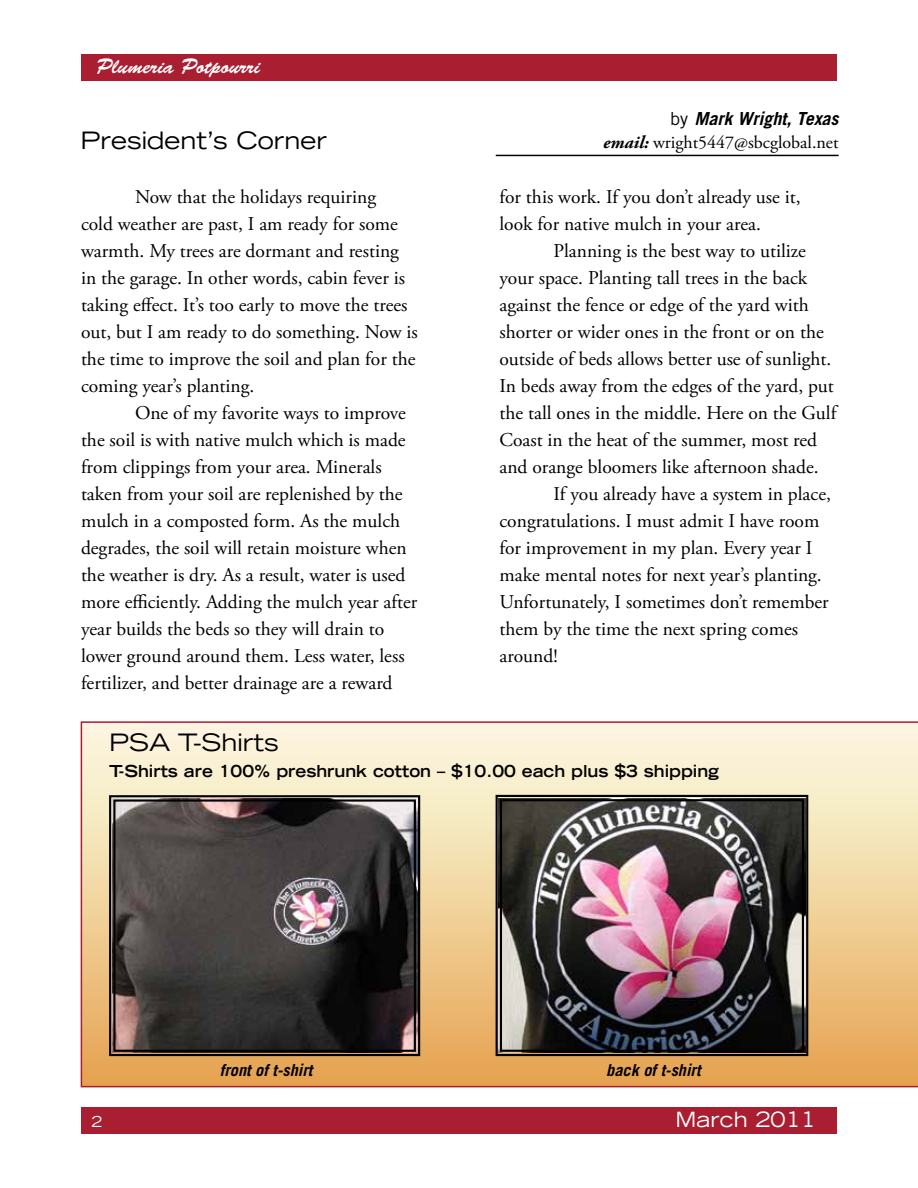
<style>
.page{position:relative;width:918px;height:1188px;background:#fff}
.page>*{position:absolute;margin:0;border:0;box-sizing:border-box;transform-origin:0 0}
.t1{font:expanded 24px "Trade Gothic LT Std";color:#000}
.t2{font:21px "Brush Script Std";color:#fff}
.t3{font:expanded 21px "Trade Gothic LT Std";color:#fff}
.t4{font:19.5px/27px "Adobe Garamond Pro";color:#000}
.t5{font:18px "Adobe Garamond Pro";color:#000}
.t6{font:italic 700 18px "Trade Gothic LT Std";color:#000}
.t7{font:700 expanded 16.5px "Trade Gothic LT Std";color:#000}
.t8{font:italic 700 16.5px "Trade Gothic LT Std";color:#000}
.t9{font:expanded 15px "Trade Gothic LT Std";color:#fff}
.s1{font-weight:400;font-style:normal}
.s2{font-weight:700;font-style:italic}
</style>
<div class="page">
<div style="left:81px;top:54px;width:756px;height:27px;background:#a91e31"></div>
<div style="left:81px;top:1107px;width:756px;height:27px;background:#a91e31"></div>
<hr style="left:496px;top:155px;width:343px;height:1px;background:#000">
<svg style="left:81px;top:721px;width:837px;height:366px;background:#f1d3a3"></svg>
<img style="left:495px;top:794px;width:314px;height:263px">
<div style="left:500px;top:799px;width:304px;height:253px;border:2px solid #000"></div>
<svg style="left:108px;top:794px;width:313px;height:263px;background:#47413f"></svg>
<div style="left:113px;top:799px;width:303px;height:253px;border:2px solid #000"></div>
<p class="t2" style="left:96px;top:54px;width:165px">Plumeria Potpourri</p>
<p class="t1" style="left:81px;top:125px;width:248px">President’s Corner</p>
<p class="t4" style="left:81px;top:184px;width:338px;text-indent:54px">Now that the holidays requiring<br>cold weather are past, I am ready for some warmth. My trees are dormant and resting in the garage. In other words, cabin fever is taking effect. It’s too early to move the trees out, but I am ready to do something. Now is the time to improve the soil and plan for the coming year’s planting.</p>
<p class="t4" style="left:81px;top:400px;width:338px;text-indent:54px">One of my favorite ways to improve the soil is with native mulch which is made from clippings from your area. Minerals taken from your soil are replenished by the mulch in a composted form. As the mulch degrades, the soil will retain moisture when the weather is dry. As a result, water is used more efficiently. Adding the mulch year after year builds the beds so they will drain to lower ground around them. Less water, less fertilizer, and better drainage are a reward</p>
<p class="t6" style="left:670px;top:108px;width:170px"><span class="s1">by</span> Mark Wright, Texas</p>
<p class="t5" style="left:603px;top:131px;width:237px"><span class="s2">email:</span> wright5447@sbcglobal.net</p>
<p class="t4" style="left:500px;top:184px;width:303px">for this work. If you don’t already use it, look for native mulch in your area.</p>
<p class="t4" style="left:554px;top:238px;width:254px">Planning is the best way to utilize</p>
<p class="t4" style="left:500px;top:265px;width:309px">your space. Planting tall trees in the back</p>
<p class="t4" style="left:500px;top:292px;width:311px">against the fence or edge of the yard with</p>
<p class="t4" style="left:500px;top:319px;width:326px">shorter or wider ones in the front or on the</p>
<p class="t4" style="left:500px;top:346px;width:334px">outside of beds allows better use of sunlight.</p>
<p class="t4" style="left:500px;top:373px;width:336px">In beds away from the edges of the yard, put</p>
<p class="t4" style="left:500px;top:400px;width:338px">the tall ones in the middle. Here on the Gulf</p>
<p class="t4" style="left:500px;top:427px;width:319px">Coast in the heat of the summer, most red</p>
<p class="t4" style="left:500px;top:454px;width:321px">and orange bloomers like afternoon shade.</p>
<p class="t4" style="left:554px;top:481px;width:279px">If you already have a system in place,</p>
<p class="t4" style="left:500px;top:508px;width:321px">congratulations. I must admit I have room</p>
<p class="t4" style="left:500px;top:535px;width:314px">for improvement in my plan. Every year I</p>
<p class="t4" style="left:500px;top:562px;width:324px">make mental notes for next year’s planting.</p>
<p class="t4" style="left:500px;top:589px;width:331px">Unfortunately, I sometimes don’t remember</p>
<p class="t4" style="left:500px;top:616px;width:300px">them by the time the next spring comes</p>
<p class="t4" style="left:500px;top:643px;width:60px">around!</p>
<p class="t1" style="left:109px;top:726px;width:171px">PSA T-Shirts</p>
<p class="t7" style="left:109px;top:760px;width:612px">T-Shirts are 100% preshrunk cotton – $10.00 each plus $3 shipping</p>
<p class="t8" style="left:220px;top:1060px;width:94px">front of t-shirt</p>
<p class="t8" style="left:606px;top:1060px;width:96px">back of t-shirt</p>
<p class="t9" style="left:92px;top:1111px;width:12px">2</p>
<p class="t3" style="left:675px;top:1106px;width:142px">March 2011</p>
</div>
